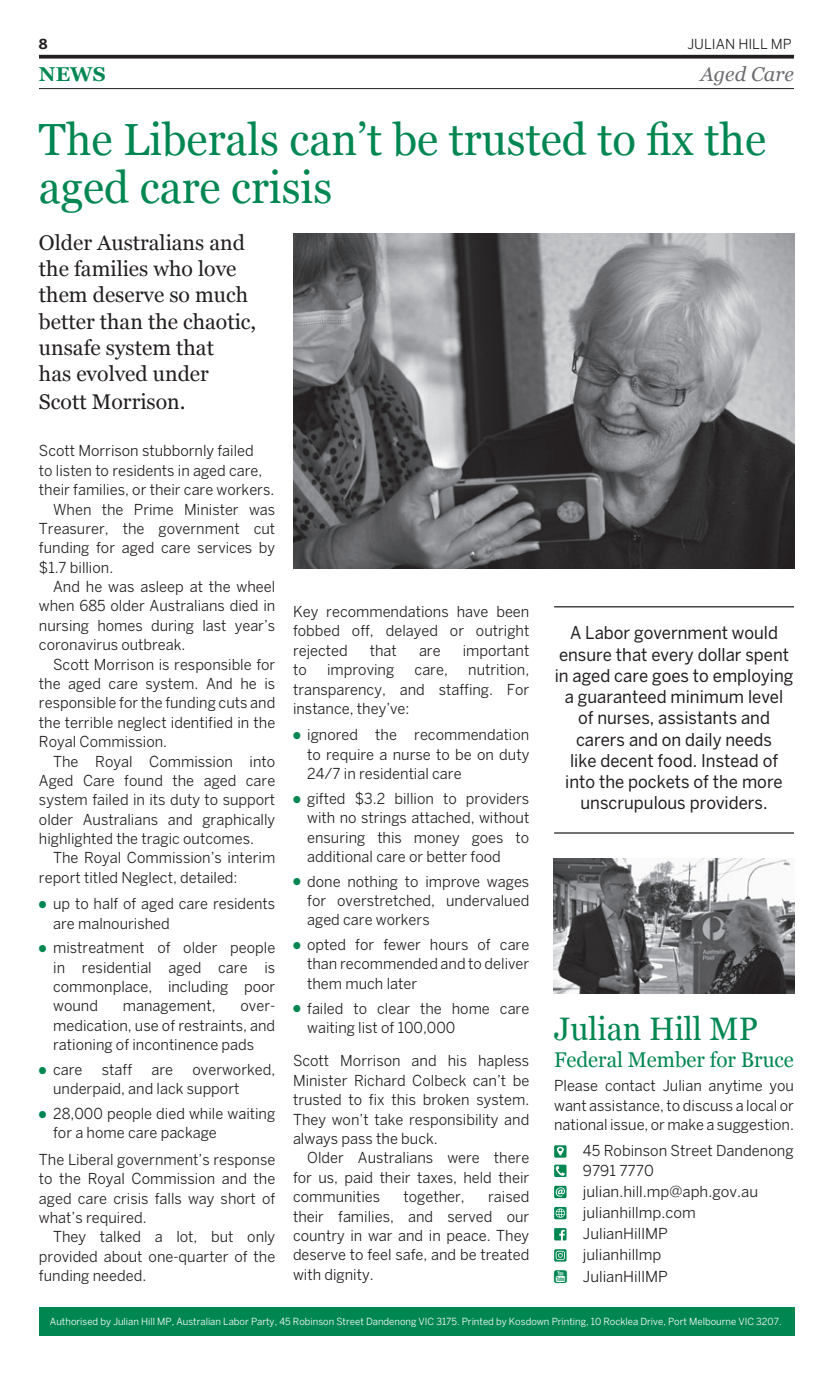
<style>
.page{position:relative;width:833px;height:1382px;background:#fff}
.page>*{position:absolute;margin:0;border:0;box-sizing:border-box;transform-origin:0 0}
.t1{font:45px/48.8px "Georgia";color:#008751}
.t2{font:32.5px "Georgia";color:#008751}
.t3{font:21.25px/26.5px "Georgia";color:#231f20}
.t4{font:21.25px "Georgia";color:#008751}
.t5{font:italic 20px "Georgia";color:#6c6d70}
.t6{font:700 20px "Georgia";color:#008751}
.t7{font:17.5px/21.2px "Benton Sans";color:#231f20;text-align:center;scale:.95 1}
.t8{font:15px/19.4px "Benton Sans";color:#231f20;text-align:justify}
.t9{font:13.75px "Benton Sans";color:#231f20}
.t10{font:700 13.75px "Benton Sans";color:#231f20}
.t11{font:9.75px "Benton Sans";color:#fff}
.s1{color:#008751}
</style>
<div class="page">
<svg style="left:39px;top:55px;width:755px;height:4px;background:#3a3637"></svg>
<hr style="left:39px;top:88px;width:755px;height:1px;background:#231f20">
<div style="left:39px;top:1307px;width:755px;height:29px;background:#008751"></div>
<img style="left:293px;top:234px;width:501px;height:334px">
<hr style="left:554px;top:606px;width:240px;height:1px;background:#231f20">
<hr style="left:554px;top:832px;width:240px;height:2px;background:#231f20">
<div style="left:554px;top:1145px;width:12px;height:13px;background:#008751;border-radius:2px"></div>
<svg style="left:557px;top:1147px;width:7px;height:8px"></svg>
<svg style="left:554px;top:1165px;width:12px;height:12px"></svg>
<svg style="left:556px;top:1166px;width:9px;height:10px"></svg>
<svg style="left:554px;top:1186px;width:12px;height:12px"></svg>
<svg style="left:555px;top:1187px;width:10px;height:10px"></svg>
<svg style="left:554px;top:1207px;width:12px;height:12px"></svg>
<svg style="left:555px;top:1208px;width:10px;height:10px"></svg>
<svg style="left:554px;top:1228px;width:12px;height:12px"></svg>
<svg style="left:554px;top:1249px;width:12px;height:13px"></svg>
<svg style="left:555px;top:1251px;width:10px;height:9px"></svg>
<img style="left:553px;top:858px;width:241px;height:135px">
<p class="t10" style="left:39px;top:36px;width:10px">8</p>
<p class="t9" style="left:687px;top:36px;width:106px">JULIAN HILL MP</p>
<h3 class="t6" style="left:39px;top:61px;width:68px">NEWS</h3>
<h3 class="t5" style="left:700px;top:59px;width:95px">Aged Care</h3>
<h1 class="t1" style="left:39px;top:113px;width:728px">The Liberals can’t be trusted to fix the aged care crisis</h1>
<h3 class="t3" style="left:39px;top:228px;width:219px">Older Australians and the families who love them deserve so much better than the chaotic, unsafe system that<br>has evolved under<br>Scott Morrison.</h3>
<p class="t8" style="left:39px;top:441px;width:216px">Scott Morrison stubbornly failed</p>
<p class="t8" style="left:39px;top:460px;width:225px">to listen to residents in aged care,</p>
<p class="t8" style="left:39px;top:480px;width:237px">their families, or their care workers.</p>
<p class="t8" style="left:53px;top:499px;width:224px">When the Prime Minister was</p>
<p class="t8" style="left:39px;top:519px;width:238px">Treasurer, the government cut</p>
<p class="t8" style="left:39px;top:538px;width:238px">funding for aged care services by</p>
<p class="t8" style="left:39px;top:557px;width:76px">$1.7 billion.</p>
<p class="t8" style="left:53px;top:577px;width:224px">And he was asleep at the wheel</p>
<p class="t8" style="left:39px;top:596px;width:238px">when 685 older Australians died in</p>
<p class="t8" style="left:39px;top:616px;width:238px">nursing homes during last year’s</p>
<p class="t8" style="left:39px;top:635px;width:148px">coronavirus outbreak.</p>
<p class="t8" style="left:53px;top:654px;width:224px">Scott Morrison is responsible for</p>
<p class="t8" style="left:39px;top:674px;width:238px">the aged care system. And he is</p>
<p class="t8" style="left:39px;top:693px;width:238px">responsible for the funding cuts and</p>
<p class="t8" style="left:39px;top:712px;width:238px">the terrible neglect identified in the</p>
<p class="t8" style="left:39px;top:732px;width:130px">Royal Commission.</p>
<p class="t8" style="left:53px;top:751px;width:224px">The Royal Commission into</p>
<p class="t8" style="left:39px;top:771px;width:238px">Aged Care found the aged care</p>
<p class="t8" style="left:39px;top:790px;width:238px">system failed in its duty to support</p>
<p class="t8" style="left:39px;top:809px;width:238px">older Australians and graphically</p>
<p class="t8" style="left:39px;top:829px;width:216px">highlighted the tragic outcomes.</p>
<p class="t8" style="left:53px;top:848px;width:224px">The Royal Commission’s interim</p>
<p class="t8" style="left:39px;top:867px;width:200px">report titled Neglect, detailed:</p>
<p class="t8" style="left:53px;top:894px;width:224px;text-indent:-14px"><span class="s1">●</span> up to half of aged care residents are malnourished</p>
<p class="t8" style="left:53px;top:938px;width:224px;text-indent:-14px"><span class="s1">●</span> mistreatment of older people in residential aged care is commonplace, including poor wound</p>
<p class="t8" style="left:123px;top:996px;width:94px">management,</p>
<p class="t8" style="left:53px;top:996px;width:224px;text-indent:187px">over&shy;medication, use of restraints, and rationing of incontinence pads</p>
<p class="t8" style="left:39px;top:1059px;width:45px"><span class="s1">●</span> care</p>
<p class="t8" style="left:102px;top:1059px;width:32px">staff</p>
<p class="t8" style="left:151px;top:1059px;width:23px">are</p>
<p class="t8" style="left:53px;top:1059px;width:224px;text-indent:139px">overworked, underpaid, and lack support</p>
<p class="t8" style="left:53px;top:1103px;width:224px;text-indent:-14px"><span class="s1">●</span> 28,000 people died while waiting for a home care package</p>
<p class="t8" style="left:39px;top:1149px;width:238px">The Liberal government’s response to the Royal Commission and the aged care crisis falls way short of what’s required.</p>
<p class="t8" style="left:39px;top:1227px;width:238px;text-indent:14px">They talked a lot, but only provided about one-quarter of the funding needed.</p>
<p class="t8" style="left:293px;top:602px;width:238px">Key recommendations have been fobbed off, delayed or outright rejected</p>
<p class="t8" style="left:370px;top:640px;width:29px">that</p>
<p class="t8" style="left:419px;top:640px;width:23px">are</p>
<p class="t8" style="left:463px;top:640px;width:68px">important</p>
<p class="t8" style="left:293px;top:660px;width:238px;text-indent:175px">nutrition, transparency, and staffing. For instance, they’ve:</p>
<p class="t8" style="left:307px;top:725px;width:224px;text-indent:-14px"><span class="s1">●</span> ignored the recommendation to require a nurse to be on duty 24/7 in residential care</p>
<p class="t8" style="left:307px;top:788px;width:224px;text-indent:-14px"><span class="s1">●</span> gifted $3.2 billion to providers with no strings attached, without ensuring this money goes to additional care or better food</p>
<p class="t8" style="left:307px;top:871px;width:224px;text-indent:-14px"><span class="s1">●</span> done nothing to improve wages for overstretched, undervalued aged care workers</p>
<p class="t8" style="left:307px;top:935px;width:224px;text-indent:-14px"><span class="s1">●</span> opted for fewer hours of care than recommended and to deliver them much later</p>
<p class="t8" style="left:307px;top:998px;width:224px;text-indent:-14px"><span class="s1">●</span> failed to clear the home care waiting list of 100,000</p>
<p class="t8" style="left:293px;top:1051px;width:238px">Scott Morrison and his hapless Minister Richard Colbeck can’t be trusted to fix this broken system.<br>They won’t take responsibility and always pass the buck.</p>
<p class="t8" style="left:293px;top:1148px;width:238px;text-indent:14px">Older Australians were there for us, paid their taxes, held their communities</p>
<p class="t8" style="left:293px;top:660px;width:15px">to</p>
<p class="t8" style="left:327px;top:660px;width:69px">improving</p>
<p class="t8" style="left:414px;top:660px;width:35px">care,</p>
<p class="t8" style="left:293px;top:1187px;width:238px;text-indent:195px">raised their families, and served our country in war and in peace. They deserve to feel safe, and be treated with dignity.</p>
<p class="t8" style="left:403px;top:1187px;width:63px">together,</p>
<p class="t7" style="left:554px;top:622px;width:253px">A Labor government would ensure that every dollar spent in aged care goes to employing a guaranteed minimum level<br>of nurses, assistants and carers and on daily needs<br>like decent food. Instead of into the pockets of the more unscrupulous providers.</p>
<h2 class="t2" style="left:554px;top:1005px;width:205px">Julian Hill MP</h2>
<h3 class="t4" style="left:554px;top:1044px;width:241px">Federal Member for Bruce</h3>
<p class="t8" style="left:554px;top:1076px;width:241px">Please contact Julian anytime you want assistance, to discuss a local or national issue, or make a suggestion.</p>
<p class="t8" style="left:583px;top:1141px;width:212px">45 Robinson Street Dandenong<br>9791 7770</p>
<p class="t8" style="left:583px;top:1181px;width:177px;line-height:21.1px;text-align:left">julian.hill.mp@aph.gov.au julianhillmp.com<br>JulianHillMP<br>julianhillmp<br>JulianHillMP</p>
<p class="t11" style="left:50px;top:1316px;width:733px">Authorised by Julian Hill MP, Australian Labor Party, 45 Robinson Street Dandenong VIC 3175. Printed by Kosdown Printing, 10 Rocklea Drive, Port Melbourne VIC 3207.</p>
</div>
